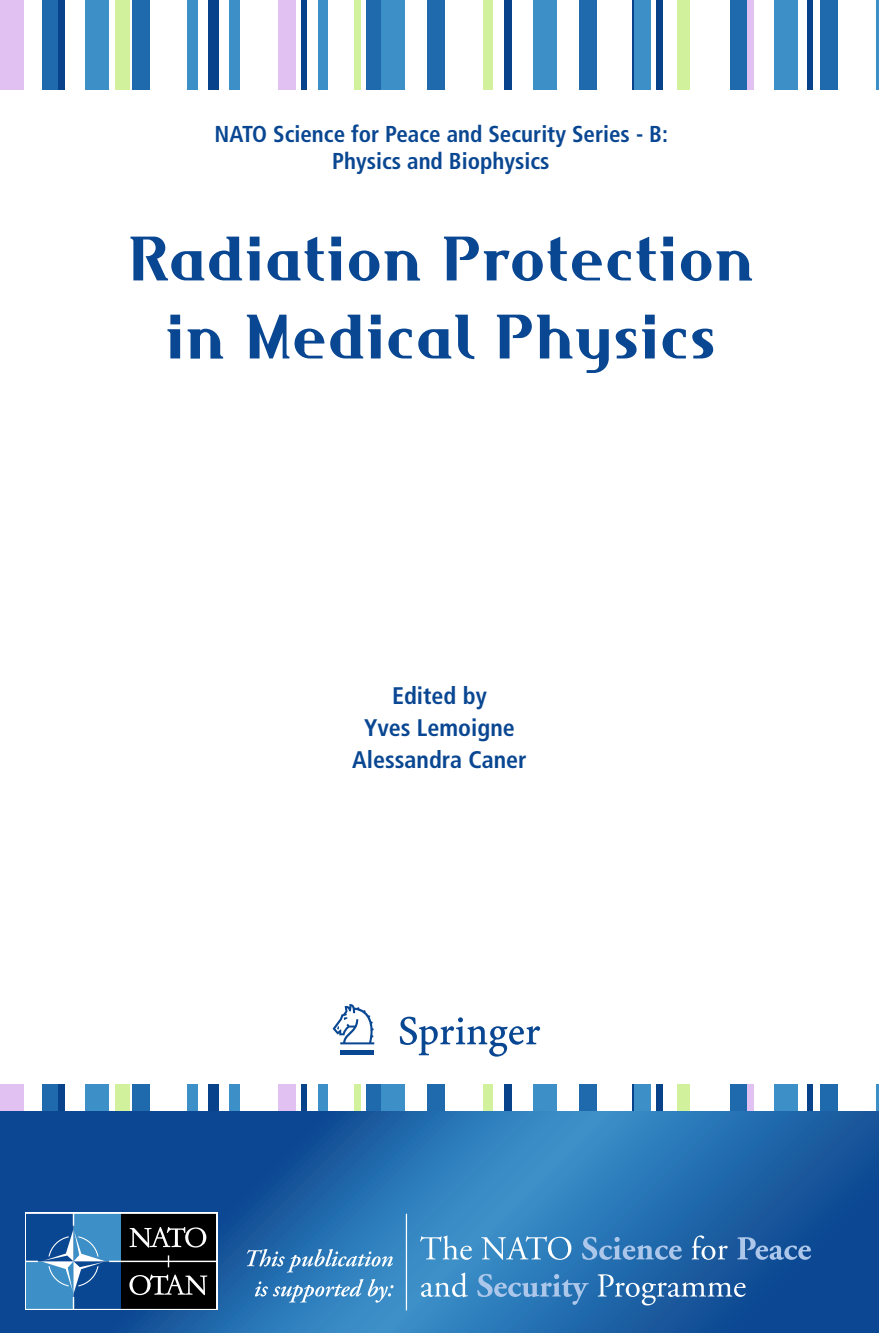
<style>
.page{position:relative;width:879px;height:1333px;background:#fff}
.page>*{position:absolute;margin:0;border:0;box-sizing:border-box;transform-origin:0 0}
.t1{font:72px "Springnew";color:#0a4792}
.t2{font:700 65px/78px "Maverick";color:#0a4792;text-align:center}
.t3{font:700 condensed 24px/32px "Frutiger";color:#0a4792;text-align:center}
.t4{font:700 condensed 23px/27.6px "Frutiger";color:#0a4792;text-align:center}
</style>
<div class="page">
<div style="left:42px;top:0;width:16px;height:1110px;background:#1e6aac"></div>
<div style="left:115px;top:0;width:14px;height:1110px;background:#d1f19d"></div>
<div style="left:187px;top:0;width:10px;height:1110px;background:#3d8fc8"></div>
<div style="left:209px;top:0;width:10px;height:1110px;background:#07428a"></div>
<div style="left:230px;top:0;width:10px;height:1110px;background:#3d8fc8"></div>
<div style="left:132px;top:0;width:17px;height:1110px;background:#1e6aac"></div>
<div style="left:86px;top:0;width:23px;height:1110px;background:#3d8fc8"></div>
<div style="left:58px;top:0;width:7px;height:1110px;background:#07428a"></div>
<div style="left:0;top:0;width:23px;height:1110px;background:#e0c1f1"></div>
<div style="left:301px;top:0;width:5px;height:1110px;background:#07428a"></div>
<div style="left:355px;top:0;width:6px;height:1110px;background:#d1f19d"></div>
<div style="left:483px;top:0;width:10px;height:1110px;background:#d1f19d"></div>
<div style="left:504px;top:0;width:8px;height:1110px;background:#07428a"></div>
<hr style="left:631px;top:0;width:3px;height:1110px;background:#07428a">
<div style="left:634px;top:0;width:17px;height:1110px;background:#3d8fc8"></div>
<div style="left:318px;top:0;width:10px;height:1110px;background:#3d8fc8"></div>
<div style="left:278px;top:0;width:17px;height:1110px;background:#e0c1f1"></div>
<div style="left:366px;top:0;width:16px;height:1110px;background:#1e6aac"></div>
<div style="left:428px;top:0;width:17px;height:1110px;background:#1e6aac"></div>
<div style="left:533px;top:0;width:23px;height:1110px;background:#3d8fc8"></div>
<div style="left:579px;top:0;width:17px;height:1110px;background:#1e6aac"></div>
<div style="left:656px;top:0;width:6px;height:1110px;background:#07428a"></div>
<div style="left:677px;top:0;width:12px;height:1110px;background:#d1f19d"></div>
<div style="left:730px;top:0;width:16px;height:1110px;background:#1e6aac"></div>
<div style="left:746px;top:0;width:7px;height:1110px;background:#e0c1f1"></div>
<div style="left:774px;top:0;width:23px;height:1110px;background:#3d8fc8"></div>
<div style="left:820px;top:0;width:17px;height:1110px;background:#1e6aac"></div>
<div style="left:807px;top:0;width:6px;height:1110px;background:#07428a"></div>
<hr style="left:876px;top:0;width:3px;height:1110px;background:#3d8fc8">
<div style="left:381px;top:0;width:24px;height:1110px;background:#3d8fc8"></div>
<div style="left:0;top:91px;width:879px;height:993px;background:#fff"></div>
<svg style="left:0;top:1111px;width:879px;height:221px"></svg>
<svg style="left:25px;top:1212px;width:192px;height:98px"></svg>
<svg style="left:26px;top:1213px;width:190px;height:95px"></svg>
<svg style="left:247px;top:1248px;width:146px;height:24px"></svg>
<svg style="left:255px;top:1278px;width:138px;height:24px"></svg>
<hr style="left:406px;top:1213px;width:1px;height:97px;background:#fff">
<svg style="left:420px;top:1235px;width:52px;height:24px"></svg>
<svg style="left:481px;top:1235px;width:90px;height:24px"></svg>
<svg style="left:582px;top:1236px;width:100px;height:23px"></svg>
<svg style="left:691px;top:1235px;width:36px;height:24px"></svg>
<svg style="left:737px;top:1237px;width:74px;height:22px"></svg>
<svg style="left:421px;top:1272px;width:47px;height:25px"></svg>
<svg style="left:477px;top:1273px;width:111px;height:31px"></svg>
<svg style="left:597px;top:1274px;width:148px;height:31px"></svg>
<p class="t4" style="left:214px;top:122px;width:455px">NATO Science for Peace and Security Series - B:<br>Physics and Biophysics</p>
<h2 class="t2" style="left:128px;top:227px;width:627px">Radiation Protection in Medical Physics</h2>
<p class="t3" style="left:352px;top:681px;width:176px">Edited by<br>Yves Lemoigne<br>Alessandra Caner</p>
<h1 class="t1" style="left:340px;top:1003px;width:203px">AB3</h1>
</div>
